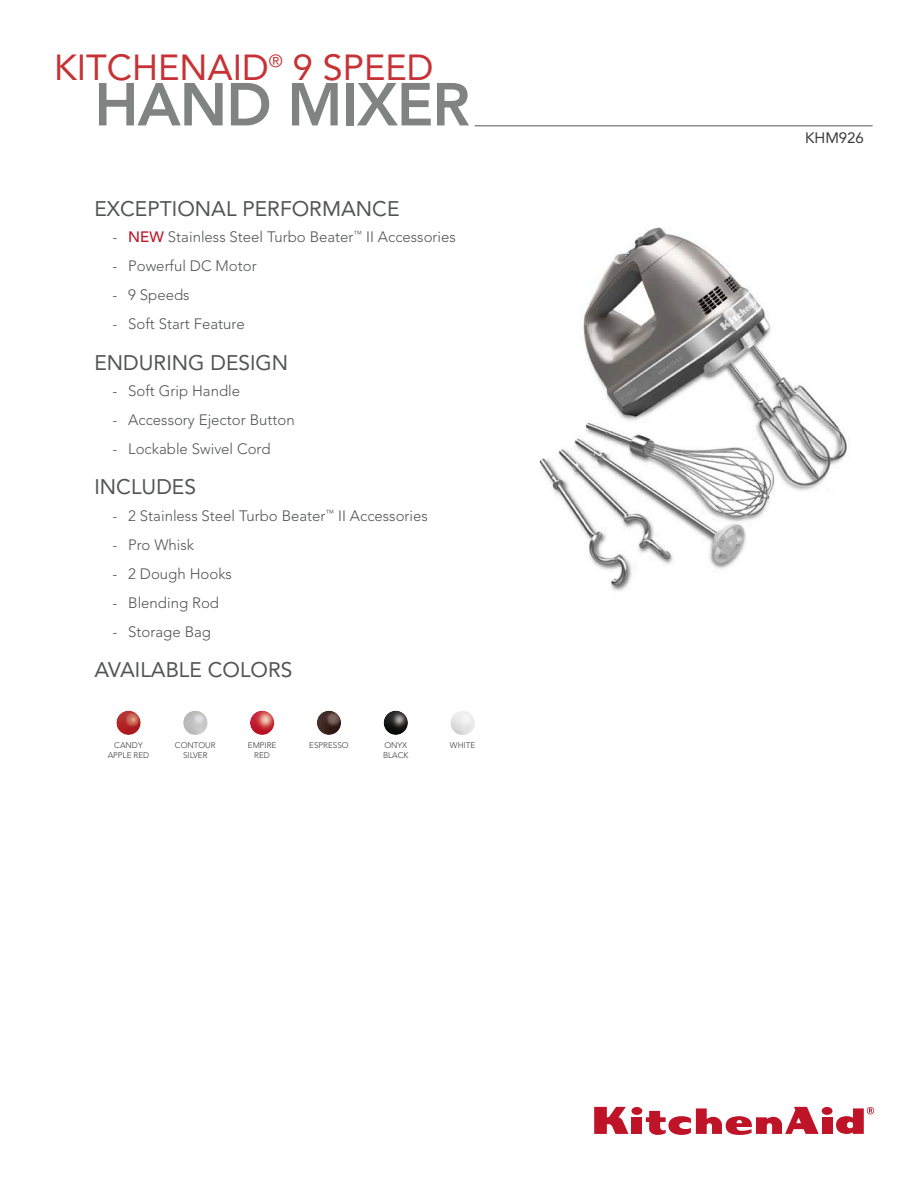
<style>
.page{position:relative;width:918px;height:1188px;background:#fff}
.page>*{position:absolute;margin:0;border:0;box-sizing:border-box;transform-origin:0 0}
.t1{font:800 60px "Avenir LT Std";letter-spacing:-.02em;color:#818383}
.t2{font:36px "Avenir LT Std";color:#c63235}
.t3{font:21px "Avenir LT Std";color:#535554}
.t4{font:300 15px "Avenir LT Std";color:#535554}
.t5{font:15px "Avenir LT Std";color:#3a3a3a}
.t6{font:300 8.1px/10.2px "Avenir LT Std";color:#3a3a3a;text-align:center}
.s1{font-weight:500;color:#bf1328}
</style>
<div class="page">
<div style="left:631px;top:1117px;width:11px;height:17px;background:#bf1328"></div>
<div style="left:631px;top:1107px;width:11px;height:8px;background:#bf1328;border-radius:50%"></div>
<div style="left:822px;top:1117px;width:11px;height:17px;background:#bf1328"></div>
<div style="left:822px;top:1107px;width:11px;height:8px;background:#bf1328;border-radius:50%"></div>
<svg style="left:594px;top:1107px;width:34px;height:27px"></svg>
<svg style="left:646px;top:1107px;width:173px;height:28px"></svg>
<svg style="left:836px;top:1107px;width:38px;height:27px"></svg>
<hr style="left:475px;top:125px;width:398px;height:1px;background:#535554">
<div style="left:382px;top:708px;width:27px;height:20px;background:#fff;opacity:.1"></div>
<div style="left:382px;top:713px;width:27px;height:22px;background:#1c1b1a;opacity:.25"></div>
<div style="left:449px;top:708px;width:27px;height:20px;background:#fff;opacity:.1"></div>
<div style="left:449px;top:713px;width:27px;height:22px;background:#1c1b1a;opacity:.25"></div>
<div style="left:248px;top:708px;width:27px;height:20px;background:#fff;opacity:.1"></div>
<div style="left:248px;top:713px;width:27px;height:22px;background:#1c1b1a;opacity:.25"></div>
<div style="left:182px;top:708px;width:27px;height:20px;background:#fff;opacity:.1"></div>
<div style="left:182px;top:713px;width:27px;height:22px;background:#1c1b1a;opacity:.25"></div>
<div style="left:115px;top:708px;width:27px;height:20px;background:#fff;opacity:.1"></div>
<div style="left:115px;top:713px;width:27px;height:22px;background:#1c1b1a;opacity:.25"></div>
<div style="left:315px;top:708px;width:27px;height:20px;background:#fff;opacity:.1"></div>
<div style="left:315px;top:713px;width:27px;height:22px;background:#1c1b1a;opacity:.25"></div>
<img style="left:539px;top:227px;width:308px;height:364px">
<h2 class="t2" style="left:54px;top:46px;width:333px">KITCHENAID<sup>®</sup> 9 SPEED</h2>
<h1 class="t1" style="left:94px;top:69px;width:377px">HAND MIXER</h1>
<h3 class="t3" style="left:94px;top:196px;width:304px">EXCEPTIONAL PERFORMANCE</h3>
<p class="t4" style="left:113px;top:228px;width:345px">- <span class="s1">NEW</span> Stainless Steel Turbo Beater<sup>™</sup> II Accessories</p>
<p class="t4" style="left:113px;top:257px;width:146px">- Powerful DC Motor</p>
<p class="t4" style="left:113px;top:286px;width:79px">- 9 Speeds</p>
<p class="t4" style="left:113px;top:315px;width:134px">- Soft Start Feature</p>
<h3 class="t3" style="left:94px;top:350px;width:195px">ENDURING DESIGN</h3>
<p class="t4" style="left:113px;top:382px;width:129px">- Soft Grip Handle</p>
<p class="t4" style="left:113px;top:411px;width:184px">- Accessory Ejector Button</p>
<p class="t4" style="left:113px;top:440px;width:159px">- Lockable Swivel Cord</p>
<h3 class="t3" style="left:94px;top:475px;width:103px">I NCLUDES</h3>
<p class="t4" style="left:113px;top:507px;width:317px">- 2 Stainless Steel Turbo Beater<sup>™</sup> II Accessories</p>
<p class="t4" style="left:113px;top:536px;width:83px">- Pro Whisk</p>
<p class="t4" style="left:113px;top:565px;width:121px">- 2 Dough Hooks</p>
<p class="t4" style="left:113px;top:594px;width:108px">- Blending Rod</p>
<p class="t4" style="left:113px;top:623px;width:100px">- Storage Bag</p>
<h3 class="t3" style="left:94px;top:658px;width:198px">AVAILABLE COLORS</h3>
<p class="t6" style="left:108px;top:740px;width:43px">CANDY<br>APPLE RED</p>
<p class="t6" style="left:309px;top:740px;width:41px">ESPRESSO</p>
<p class="t6" style="left:175px;top:740px;width:42px">CONTOUR<br>SILVER</p>
<p class="t6" style="left:383px;top:740px;width:27px;text-align:left">ONYX<br>BLACK</p>
<p class="t6" style="left:248px;top:740px;width:30px">EMPIRE</p>
<p class="t6" style="left:450px;top:740px;width:27px">WHITE</p>
<p class="t6" style="left:254px;top:750px;width:17px">RED</p>
<p class="t5" style="left:805px;top:129px;width:60px">KH M926</p>
</div>
